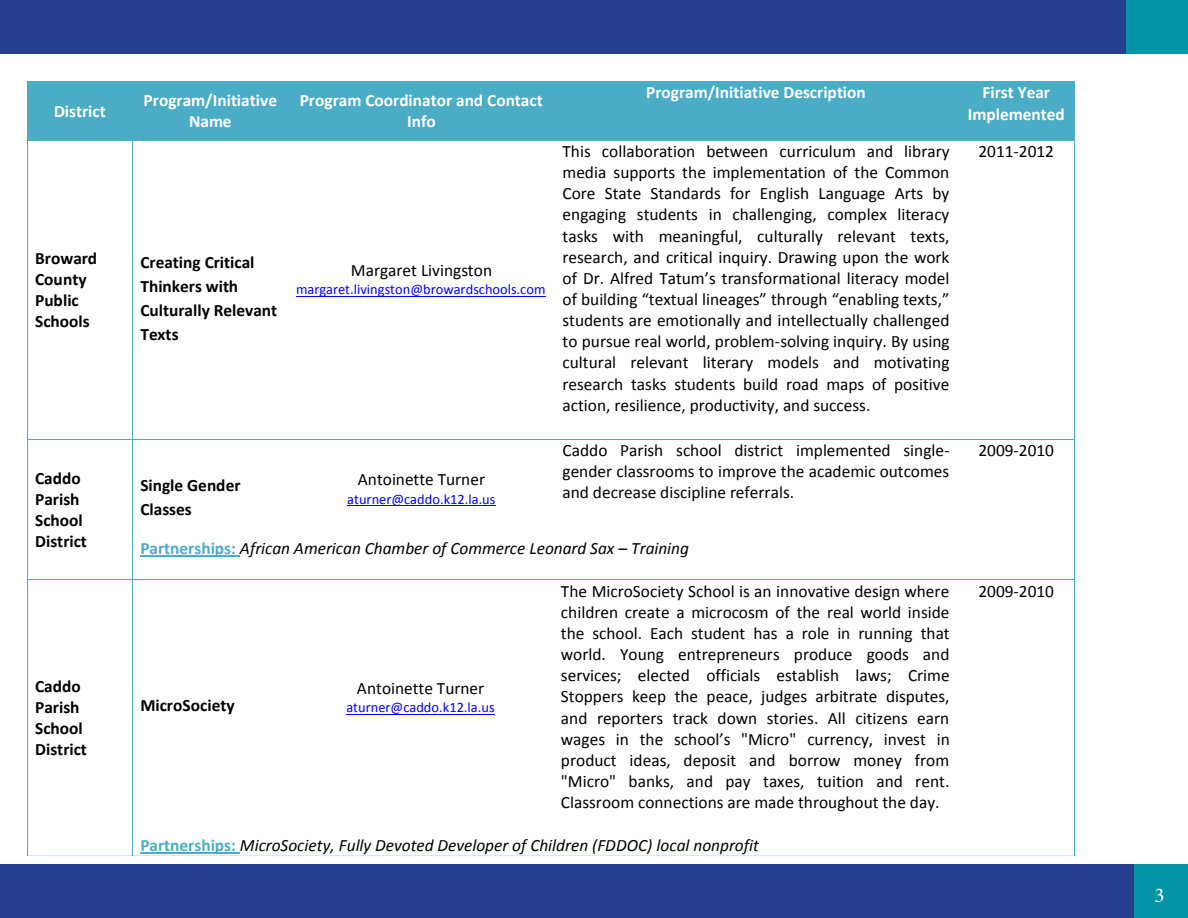
<style>
.page{position:relative;width:1188px;height:918px;background:#fff}
.page>*{position:absolute;margin:0;border:0;box-sizing:border-box;transform-origin:0 0}
.t1{font:21px "Minion Pro";color:#fff}
.t2{font:17.4px/21.1px "Calibri";color:#000;text-align:justify}
.t3{font:700 17.4px/21.1px "Calibri";color:#000}
.t4{font:italic 17.4px "Calibri";color:#000}
.t5{font:700 17.4px/21.1px "Calibri";color:#fff;text-align:center}
.t6{font:14.4px "Calibri";color:#00f}
.s1{font-weight:700;font-style:normal;color:#4bacc6}
</style>
<div class="page">
<div style="left:0;top:0;width:1188px;height:54px;background:#253f8e"></div>
<div style="left:0;top:864px;width:1188px;height:54px;background:#253f8e"></div>
<div style="left:1127px;top:0;width:61px;height:54px;background:#0094a5"></div>
<div style="left:1134px;top:864px;width:54px;height:54px;background:#0094a5"></div>
<div style="left:28px;top:82px;width:104px;height:18px;background:#4bacc6"></div>
<div style="left:28px;top:100px;width:7px;height:21px;background:#4bacc6"></div>
<div style="left:125px;top:100px;width:7px;height:21px;background:#4bacc6"></div>
<div style="left:28px;top:121px;width:104px;height:19px;background:#4bacc6"></div>
<div style="left:35px;top:100px;width:90px;height:21px;background:#4bacc6"></div>
<div style="left:133px;top:82px;width:155px;height:8px;background:#4bacc6"></div>
<div style="left:133px;top:90px;width:7px;height:42px;background:#4bacc6"></div>
<div style="left:281px;top:90px;width:7px;height:42px;background:#4bacc6"></div>
<div style="left:133px;top:132px;width:155px;height:8px;background:#4bacc6"></div>
<div style="left:140px;top:90px;width:141px;height:21px;background:#4bacc6"></div>
<div style="left:140px;top:111px;width:141px;height:21px;background:#4bacc6"></div>
<div style="left:288px;top:82px;width:267px;height:8px;background:#4bacc6"></div>
<div style="left:288px;top:90px;width:8px;height:42px;background:#4bacc6"></div>
<div style="left:547px;top:90px;width:8px;height:42px;background:#4bacc6"></div>
<div style="left:288px;top:132px;width:267px;height:8px;background:#4bacc6"></div>
<div style="left:296px;top:90px;width:251px;height:21px;background:#4bacc6"></div>
<div style="left:296px;top:111px;width:251px;height:21px;background:#4bacc6"></div>
<div style="left:555px;top:82px;width:8px;height:21px;background:#4bacc6"></div>
<div style="left:950px;top:82px;width:8px;height:21px;background:#4bacc6"></div>
<div style="left:555px;top:103px;width:403px;height:37px;background:#4bacc6"></div>
<div style="left:563px;top:82px;width:387px;height:21px;background:#4bacc6"></div>
<div style="left:958px;top:82px;width:7px;height:42px;background:#4bacc6"></div>
<div style="left:1067px;top:82px;width:8px;height:42px;background:#4bacc6"></div>
<div style="left:958px;top:124px;width:117px;height:16px;background:#4bacc6"></div>
<div style="left:965px;top:82px;width:102px;height:21px;background:#4bacc6"></div>
<div style="left:965px;top:103px;width:102px;height:21px;background:#4bacc6"></div>
<hr style="left:28px;top:81px;width:104px;height:1px;background:#4bacc6">
<hr style="left:133px;top:81px;width:155px;height:1px;background:#4bacc6">
<hr style="left:289px;top:81px;width:266px;height:1px;background:#4bacc6">
<hr style="left:555px;top:81px;width:403px;height:1px;background:#4bacc6">
<hr style="left:958px;top:81px;width:117px;height:1px;background:#4bacc6">
<hr style="left:27px;top:82px;width:1px;height:58px;background:#4bacc6">
<hr style="left:132px;top:82px;width:1px;height:58px;background:#4bacc6">
<hr style="left:1075px;top:82px;width:1px;height:58px;background:#4bacc6">
<hr style="left:296px;top:296px;width:250px;height:1px;background:#00f">
<hr style="left:28px;top:140px;width:104px;height:1px;background:#4bacc6">
<hr style="left:133px;top:140px;width:155px;height:1px;background:#4bacc6">
<hr style="left:289px;top:140px;width:266px;height:1px;background:#4bacc6">
<hr style="left:555px;top:140px;width:403px;height:1px;background:#4bacc6">
<hr style="left:958px;top:140px;width:117px;height:1px;background:#4bacc6">
<hr style="left:27px;top:141px;width:1px;height:298px;background:#4bacc6">
<hr style="left:132px;top:141px;width:1px;height:298px;background:#4bacc6">
<hr style="left:1075px;top:141px;width:1px;height:298px;background:#4bacc6">
<hr style="left:347px;top:505px;width:149px;height:1px;background:#00f">
<hr style="left:28px;top:439px;width:104px;height:1px;background:#4bacc6">
<hr style="left:133px;top:439px;width:155px;height:1px;background:#4bacc6">
<hr style="left:289px;top:439px;width:266px;height:1px;background:#4bacc6">
<hr style="left:555px;top:439px;width:403px;height:1px;background:#4bacc6">
<hr style="left:958px;top:439px;width:117px;height:1px;background:#4bacc6">
<hr style="left:27px;top:439px;width:1px;height:98px;background:#4bacc6">
<hr style="left:132px;top:439px;width:1px;height:98px;background:#4bacc6">
<hr style="left:1075px;top:439px;width:1px;height:98px;background:#4bacc6">
<hr style="left:140px;top:555px;width:100px;height:2px;background:#4bacc6">
<hr style="left:27px;top:537px;width:1px;height:42px;background:#4bacc6">
<hr style="left:132px;top:537px;width:1px;height:42px;background:#4bacc6">
<hr style="left:1075px;top:537px;width:1px;height:42px;background:#4bacc6">
<hr style="left:346px;top:714px;width:149px;height:1px;background:#00f">
<hr style="left:28px;top:579px;width:104px;height:1px;background:#4bacc6">
<hr style="left:133px;top:579px;width:155px;height:1px;background:#4bacc6">
<hr style="left:289px;top:579px;width:264px;height:1px;background:#4bacc6">
<hr style="left:554px;top:579px;width:404px;height:1px;background:#4bacc6">
<hr style="left:958px;top:579px;width:117px;height:1px;background:#4bacc6">
<hr style="left:27px;top:580px;width:1px;height:233px;background:#4bacc6">
<hr style="left:132px;top:580px;width:1px;height:233px;background:#4bacc6">
<hr style="left:1075px;top:580px;width:1px;height:233px;background:#4bacc6">
<hr style="left:140px;top:852px;width:100px;height:2px;background:#4bacc6">
<hr style="left:27px;top:813px;width:1px;height:42px;background:#4bacc6">
<hr style="left:132px;top:813px;width:1px;height:42px;background:#4bacc6">
<hr style="left:1075px;top:813px;width:1px;height:42px;background:#4bacc6">
<p class="t5" style="left:54px;top:100px;width:53px">District</p>
<p class="t5" style="left:144px;top:90px;width:135px">Program/Initiative<br>Name</p>
<p class="t5" style="left:300px;top:90px;width:244px">Program Coordinator and Contact<br>Info</p>
<p class="t3" style="left:35px;top:247px;width:64px">Broward<br>County<br>Public<br>Schools</p>
<p class="t3" style="left:140px;top:250px;width:138px;line-height:24.3px">Creating Critical<br>Thinkers with<br>Culturally Relevant<br>Texts</p>
<p class="t2" style="left:351px;top:260px;width:143px">Margaret Livingston</p>
<p class="t6" style="left:296px;top:280px;width:251px">margaret.livingston@browardschools.com</p>
<p class="t5" style="left:646px;top:82px;width:221px">Program/Initiative Description</p>
<p class="t5" style="left:968px;top:82px;width:99px">First Year<br>Implemented</p>
<p class="t2" style="left:563px;top:141px;width:389px">This collaboration between curriculum and library media supports the implementation of the Common Core State Standards for English Language Arts by engaging students in challenging, complex literacy tasks with meaningful, culturally relevant texts, research, and critical inquiry. Drawing upon the work of Dr. Alfred Tatum’s transformational literacy model of building “textual lineages” through “enabling texts,” students are emotionally and intellectually challenged to pursue real world, problem-solving inquiry. By using cultural relevant literary models and motivating research tasks students build road maps of positive action, resilience, productivity, and success.</p>
<p class="t2" style="left:978px;top:141px;width:77px">2011-2012</p>
<p class="t2" style="left:563px;top:440px;width:389px">Caddo Parish school district implemented single&shy;gender classrooms to improve the academic outcomes and decrease discipline referrals.</p>
<p class="t2" style="left:978px;top:440px;width:77px">2009-2010</p>
<p class="t3" style="left:35px;top:467px;width:53px">Caddo<br>Parish<br>School<br>District</p>
<p class="t3" style="left:140px;top:473px;width:102px;line-height:24.3px">Single Gender<br>Classes</p>
<p class="t2" style="left:358px;top:469px;width:129px">Antoinette Turner</p>
<p class="t6" style="left:347px;top:490px;width:150px">aturner@caddo.k12.la.us</p>
<p class="t4" style="left:140px;top:536px;width:550px"><span class="s1">Partnerships:</span> African American Chamber of Commerce Leonard Sax – Training</p>
<p class="t3" style="left:35px;top:675px;width:53px">Caddo<br>Parish<br>School<br>District</p>
<p class="t2" style="left:561px;top:580px;width:390px">The MicroSociety School is an innovative design where children create a microcosm of the real world inside the school. Each student has a role in running that world. Young entrepreneurs produce goods and services; elected officials establish laws; Crime Stoppers keep the peace, judges arbitrate disputes, and reporters track down stories. All citizens earn wages in the school’s "Micro" currency, invest in product ideas, deposit and borrow money from "Micro" banks, and pay taxes, tuition and rent.<br>Classroom connections are made throughout the day.</p>
<p class="t2" style="left:978px;top:580px;width:77px">2009-2010</p>
<p class="t4" style="left:140px;top:833px;width:620px"><span class="s1">Partnerships:</span> MicroSociety, Fully Devoted Developer of Children (FDDOC) local nonprofit</p>
<p class="t2" style="left:357px;top:677px;width:129px">Antoinette Turner</p>
<p class="t6" style="left:346px;top:698px;width:150px">aturner@caddo.k12.la.us</p>
<p class="t3" style="left:140px;top:695px;width:96px">MicroSociety</p>
<p class="t1" style="left:1154px;top:882px;width:12px">3</p>
</div>
